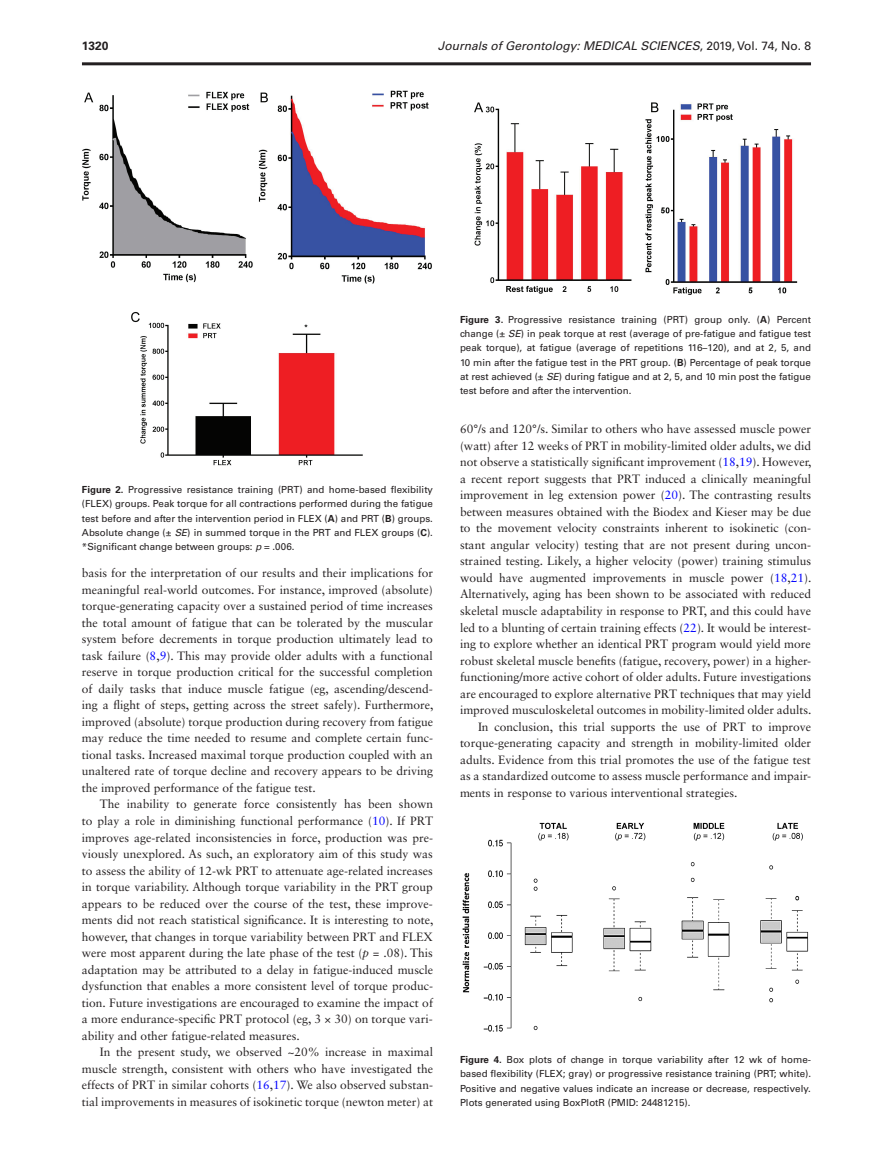
<style>
.page{position:relative;width:893px;height:1174px;background:#fff}
.page>*{position:absolute;margin:0;border:0;box-sizing:border-box;transform-origin:0 0}
.t1{font:12px/16.5px "Sabon LT Std";color:#231f20;text-align:justify}
.t2{font:italic 12px "Univers LT Std";color:#231f20}
.t3{font:700 12px "Univers LT Std";color:#231f20}
.t4{font:9.75px/14.2px "Univers LT Std";color:#231f20;text-align:justify}
.s1{font-style:normal}
.s2{font-weight:700}
.s3{font-style:italic}
.s4{color:#00f}
</style>
<div class="page">
<img style="left:82px;top:90px;width:350px;height:376px">
<img style="left:474px;top:102px;width:323px;height:193px">
<img style="left:462px;top:823px;width:347px;height:209px">
<hr style="left:82px;top:62px;width:729px;height:3px;background:#231f20">
<p class="t3" style="left:82px;top:39px;width:28px">1320</p>
<p class="t2" style="left:438px;top:39px;width:375px">Journals of Gerontology: MEDICAL SCIENCES<span class="s1">, 2019, Vol. 74, No. 8</span></p>
<p class="t4" style="left:82px;top:482px;width:353px"><span class="s2">Figure 2.</span> Progressive resistance training (PRT) and home-based flexibility (FLEX) groups. Peak torque for all contractions performed during the fatigue test before and after the intervention period in FLEX (<span class="s2">A</span>) and PRT (<span class="s2">B</span>) groups.<br>Absolute change (± <span class="s3">SE</span>) in summed torque in the PRT and FLEX groups (<span class="s2">C</span>). *Significant change between groups: <span class="s3">p</span> = .006.</p>
<p class="t1" style="left:82px;top:565px;width:353px">basis for the interpretation of our results and their implications for meaningful real-world outcomes. For instance, improved (absolute) torque-generating capacity over a sustained period of time increases the total amount of fatigue that can be tolerated by the muscular system before decrements in torque production ultimately lead to task failure (<span class="s4">8</span>,<span class="s4">9</span>). This may provide older adults with a functional reserve in torque production critical for the successful completion of daily tasks that induce muscle fatigue (eg, ascending/descend&shy;ing a flight of steps, getting across the street safely). Furthermore, improved (absolute) torque production during recovery from fatigue may reduce the time needed to resume and complete certain func&shy;tional tasks. Increased maximal torque production coupled with an unaltered rate of torque decline and recovery appears to be driving the improved performance of the fatigue test.</p>
<p class="t1" style="left:82px;top:796px;width:353px;text-indent:18px">The inability to generate force consistently has been shown to play a role in diminishing functional performance (<span class="s4">10</span>). If PRT improves age-related inconsistencies in force, production was pre&shy;viously unexplored. As such, an exploratory aim of this study was to assess the ability of 12-wk PRT to attenuate age-related increases in torque variability. Although torque variability in the PRT group appears to be reduced over the course of the test, these improve&shy;ments did not reach statistical significance. It is interesting to note, however, that changes in torque variability between PRT and FLEX were most apparent during the late phase of the test (<span class="s3">p</span> = .08). This adaptation may be attributed to a delay in fatigue-induced muscle dysfunction that enables a more consistent level of torque produc&shy;tion. Future investigations are encouraged to examine the impact of a more endurance-specific PRT protocol (eg, 3 × 30) on torque vari&shy;ability and other fatigue-related measures.</p>
<p class="t1" style="left:82px;top:1043px;width:353px;text-indent:18px">In the present study, we observed ~20% increase in maximal muscle strength, consistent with others who have investigated the effects of PRT in similar cohorts (<span class="s4">16</span>,<span class="s4">17</span>). We also observed substan&shy;tial improvements in measures of isokinetic torque (newton meter) at</p>
<p class="t4" style="left:460px;top:312px;width:353px"><span class="s2">Figure 3.</span> Progressive resistance training (PRT) group only. (<span class="s2">A</span>) Percent change (± <span class="s3">SE</span>) in peak torque at rest (average of pre-fatigue and fatigue test peak torque), at fatigue (average of repetitions 116–120), and at 2, 5, and 10 min after the fatigue test in the PRT group. (<span class="s2">B</span>) Percentage of peak torque at rest achieved (± <span class="s3">SE</span>) during fatigue and at 2, 5, and 10 min post the fatigue test before and after the intervention.</p>
<p class="t1" style="left:460px;top:421px;width:353px">60°/s and 120°/s. Similar to others who have assessed muscle power</p>
<p class="t1" style="left:460px;top:437px;width:353px">(watt) after 12 weeks of PRT in mobility-limited older adults, we did</p>
<p class="t1" style="left:460px;top:454px;width:353px">not observe a statistically significant improvement (<span class="s4">18</span>,<span class="s4">19</span>). However,</p>
<p class="t1" style="left:460px;top:470px;width:352px">a recent report suggests that PRT induced a clinically meaningful</p>
<p class="t1" style="left:460px;top:487px;width:352px">improvement in leg extension power (<span class="s4">20</span>). The contrasting results</p>
<p class="t1" style="left:460px;top:503px;width:353px">between measures obtained with the Biodex and Kieser may be due</p>
<p class="t1" style="left:460px;top:520px;width:352px">to the movement velocity constraints inherent to isokinetic (con-</p>
<p class="t1" style="left:460px;top:536px;width:353px">stant angular velocity) testing that are not present during uncon-</p>
<p class="t1" style="left:460px;top:553px;width:352px">strained testing. Likely, a higher velocity (power) training stimulus</p>
<p class="t1" style="left:460px;top:569px;width:353px">would have augmented improvements in muscle power (<span class="s4">18</span>,<span class="s4">21</span>).</p>
<p class="t1" style="left:460px;top:586px;width:352px">Alternatively, aging has been shown to be associated with reduced</p>
<p class="t1" style="left:460px;top:602px;width:353px">skeletal muscle adaptability in response to PRT, and this could have</p>
<p class="t1" style="left:460px;top:619px;width:352px">led to a blunting of certain training effects (<span class="s4">22</span>). It would be interest-</p>
<p class="t1" style="left:460px;top:635px;width:352px">ing to explore whether an identical PRT program would yield more</p>
<p class="t1" style="left:460px;top:652px;width:352px">robust skeletal muscle benefits (fatigue, recovery, power) in a higher-</p>
<p class="t1" style="left:460px;top:668px;width:353px">functioning/more active cohort of older adults. Future investigations</p>
<p class="t1" style="left:460px;top:685px;width:352px">are encouraged to explore alternative PRT techniques that may yield</p>
<p class="t1" style="left:460px;top:701px;width:353px">improved musculoskeletal outcomes in mobility-limited older adults.</p>
<p class="t1" style="left:478px;top:718px;width:334px">In conclusion, this trial supports the use of PRT to improve</p>
<p class="t1" style="left:460px;top:734px;width:352px">torque-generating capacity and strength in mobility-limited older</p>
<p class="t1" style="left:460px;top:751px;width:352px">adults. Evidence from this trial promotes the use of the fatigue test</p>
<p class="t1" style="left:460px;top:767px;width:352px">as a standardized outcome to assess muscle performance and impair-</p>
<p class="t1" style="left:460px;top:784px;width:279px">ments in response to various interventional strategies.</p>
<p class="t4" style="left:460px;top:1052px;width:353px"><span class="s2">Figure 4.</span> Box plots of change in torque variability after 12 wk of home&shy;based flexibility (FLEX; gray) or progressive resistance training (PRT; white).<br>Positive and negative values indicate an increase or decrease, respectively.<br>Plots generated using BoxPlotR (PMID: 24481215).</p>
</div>
